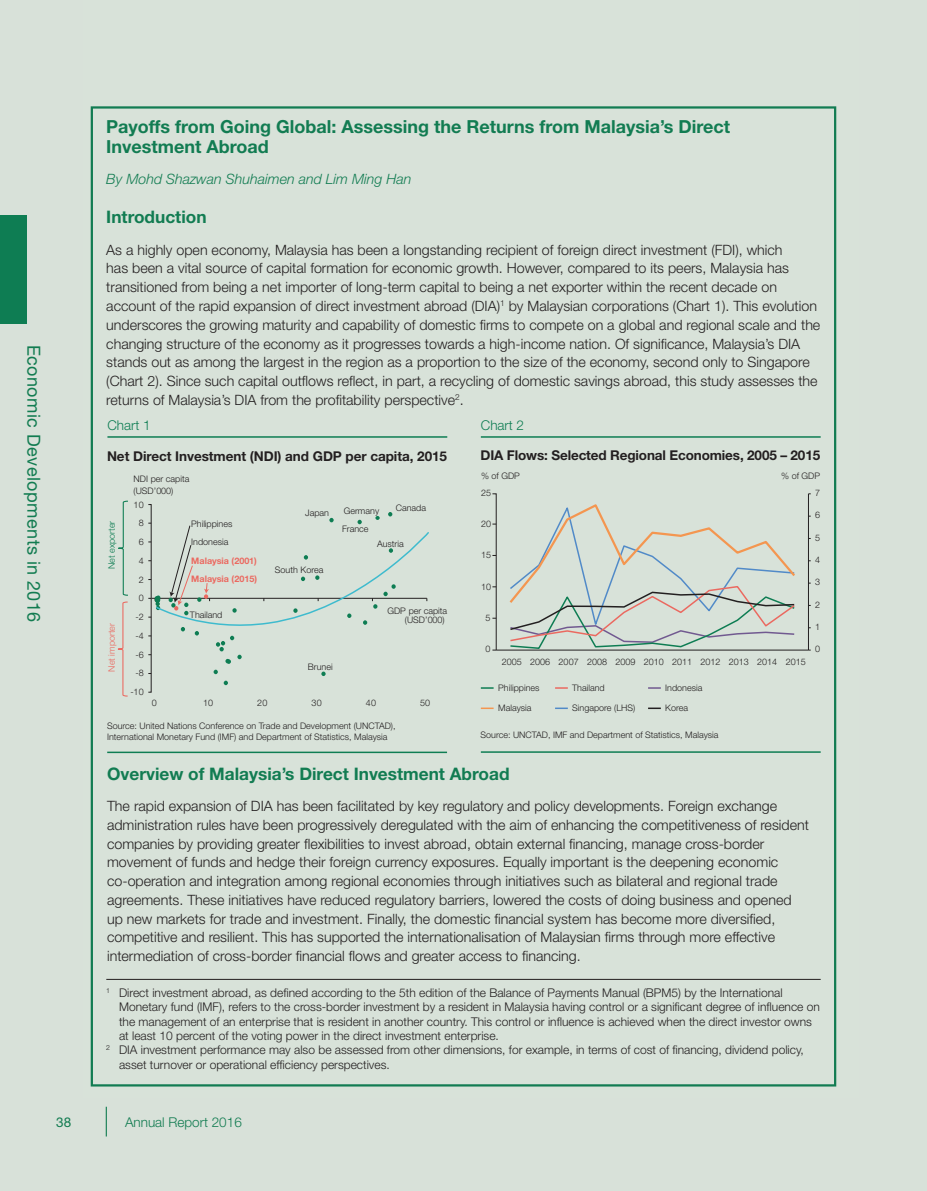
<style>
.page{position:relative;width:927px;height:1191px;background:#d8e1d9}
.page>*{position:absolute;margin:0;border:0;box-sizing:border-box;transform-origin:0 0}
.t1{font:700 18px/19.5px "Helvetica Neue";color:#127c52}
.t2{font:18px "Helvetica Neue";letter-spacing:.025em;color:#127c51}
.t3{font:700 17.25px "Helvetica Neue";color:#127c52}
.t4{font:300 14.25px/18.8px "Helvetica Neue";color:#231f20}
.t5{font:italic 300 14.25px "Helvetica Neue";color:#127c52}
.t6{font:700 13.5px "Helvetica Neue";letter-spacing:-.01em;color:#231f20}
.t7{font:300 13.5px "Helvetica Neue";color:#127c51}
.t8{font:300 13.5px "Helvetica Neue";color:#0e7d53}
.t9{font:13.5px "Helvetica Neue";color:#127c51}
.t10{font:300 12px "Helvetica Neue";color:#231f20}
.t11{font:300 9px/11.4px "Helvetica Neue";color:#231f20}
.t12{font:700 9px/18.5px "Helvetica Neue";color:#eb6960}
.t13{font:300 9px "Helvetica Neue";letter-spacing:-.005em;color:#0e7d53}
.t14{font:300 9px "Helvetica Neue";letter-spacing:-.005em;color:#eb6960}
</style>
<div class="page">
<hr style="left:106px;top:1106px;width:1px;height:30px;background:#127c51">
<div style="left:0;top:215px;width:27px;height:109px;background:#0e7d53"></div>
<hr style="left:106px;top:979px;width:715px;height:1px;background:#231f20">
<hr style="left:107px;top:436px;width:340px;height:2px;background:#0e7d53">
<hr style="left:107px;top:751px;width:340px;height:2px;background:#0e7d53">
<svg style="left:118px;top:500px;width:10px;height:197px"></svg>
<svg style="left:148px;top:512px;width:281px;height:173px"></svg>
<hr style="left:481px;top:436px;width:340px;height:2px;background:#0e7d53">
<hr style="left:481px;top:751px;width:340px;height:2px;background:#0e7d53">
<svg style="left:648px;top:687px;width:13px;height:2px"></svg>
<svg style="left:481px;top:707px;width:13px;height:2px"></svg>
<svg style="left:555px;top:687px;width:13px;height:2px"></svg>
<svg style="left:481px;top:687px;width:13px;height:2px"></svg>
<svg style="left:555px;top:707px;width:13px;height:2px"></svg>
<svg style="left:648px;top:707px;width:13px;height:2px"></svg>
<hr style="left:808px;top:494px;width:1px;height:156px;background:#231f20">
<hr style="left:496px;top:649px;width:312px;height:1px;background:#231f20">
<svg style="left:507px;top:504px;width:290px;height:146px"></svg>
<svg style="left:492px;top:493px;width:5px;height:158px"></svg>
<p class="t2" style="left:45px;top:344px;width:279px;rotate:90deg">Economic Developments in 2016</p>
<p class="t1" style="left:106px;top:117px;width:625px">Payoffs from Going Global: Assessing the Returns from Malaysia’s Direct<br>Investment Abroad</p>
<p class="t5" style="left:106px;top:171px;width:307px">By Mohd Shazwan Shuhaimen and Lim Ming Han</p>
<p class="t3" style="left:106px;top:206px;width:102px">Introduction</p>
<p class="t4" style="left:106px;top:240px;width:716px">As a highly open economy, Malaysia has been a longstanding recipient of foreign direct investment (FDI), which<br>has been a vital source of capital formation for economic growth. However, compared to its peers, Malaysia has transitioned from being a net importer of long-term capital to being a net exporter within the recent decade on account of the rapid expansion of direct investment abroad (DIA)<sup>1</sup> by Malaysian corporations (Chart 1). This evolution underscores the growing maturity and capability of domestic firms to compete on a global and regional scale and the changing structure of the economy as it progresses towards a high-income nation. Of significance, Malaysia’s DIA stands out as among the largest in the region as a proportion to the size of the economy, second only to Singapore (Chart 2). Since such capital outflows reflect, in part, a recycling of domestic savings abroad, this study assesses the returns of Malaysia’s DIA from the profitability perspective<sup>2</sup>.</p>
<p class="t8" style="left:107px;top:417px;width:45px">Chart 1</p>
<p class="t6" style="left:107px;top:447px;width:342px">Net Direct Investment (NDI) and GDP per capita, 2015</p>
<p class="t13" style="left:106px;top:569px;width:50px;rotate:-90deg">Net exporter</p>
<p class="t14" style="left:106px;top:672px;width:50px;rotate:-90deg">Net importer</p>
<p class="t11" style="left:134px;top:473px;width:57px">NDI per capita (USD’000)</p>
<p class="t11" style="left:134px;top:498px;width:12px">10</p>
<p class="t11" style="left:139px;top:517px;width:7px">8</p>
<p class="t11" style="left:139px;top:536px;width:7px">6</p>
<p class="t11" style="left:139px;top:555px;width:7px">4</p>
<p class="t11" style="left:139px;top:573px;width:7px">2</p>
<p class="t11" style="left:139px;top:592px;width:7px">0</p>
<p class="t11" style="left:135px;top:611px;width:10px">-2</p>
<p class="t11" style="left:135px;top:629px;width:10px">-4</p>
<p class="t11" style="left:135px;top:648px;width:10px">-6</p>
<p class="t11" style="left:135px;top:667px;width:10px">-8</p>
<p class="t11" style="left:130px;top:686px;width:15px">-10</p>
<p class="t11" style="left:191px;top:517px;width:43px">Philippines</p>
<p class="t11" style="left:191px;top:536px;width:39px">Indonesia</p>
<p class="t12" style="left:191px;top:551px;width:67px">Malaysia (2001)<br>Malaysia (2015)</p>
<p class="t11" style="left:190px;top:609px;width:34px">Thailand</p>
<p class="t11" style="left:305px;top:506px;width:25px">Japan</p>
<p class="t11" style="left:344px;top:505px;width:37px">Germany</p>
<p class="t11" style="left:396px;top:502px;width:32px">Canada</p>
<p class="t11" style="left:275px;top:564px;width:50px">South Korea</p>
<p class="t11" style="left:342px;top:523px;width:28px">France</p>
<p class="t11" style="left:377px;top:538px;width:28px">Austria</p>
<p class="t11" style="left:387px;top:606px;width:61px;line-height:8.9px;text-align:right">GDP per capita (USD’000)</p>
<p class="t11" style="left:308px;top:660px;width:26px">Brunei</p>
<p class="t11" style="left:152px;top:697px;width:7px">0</p>
<p class="t11" style="left:203px;top:697px;width:12px">10</p>
<p class="t11" style="left:257px;top:697px;width:12px">20</p>
<p class="t11" style="left:312px;top:697px;width:12px">30</p>
<p class="t11" style="left:366px;top:697px;width:12px">40</p>
<p class="t11" style="left:420px;top:697px;width:12px">50</p>
<p class="t11" style="left:107px;top:720px;width:290px;line-height:10.8px">Source: United Nations Conference on Trade and Development (UNCTAD),<br>International Monetary Fund (IMF) and Department of Statistics, Malaysia</p>
<p class="t8" style="left:481px;top:417px;width:45px">Chart 2</p>
<p class="t6" style="left:480px;top:447px;width:341px">DIA Flows: Selected Regional Economies, 2005 – 2015</p>
<p class="t11" style="left:481px;top:470px;width:40px">% of GDP</p>
<p class="t11" style="left:781px;top:470px;width:40px">% of GDP</p>
<p class="t11" style="left:481px;top:487px;width:12px">25</p>
<p class="t11" style="left:481px;top:518px;width:12px">20</p>
<p class="t11" style="left:481px;top:549px;width:12px">15</p>
<p class="t11" style="left:481px;top:580px;width:12px">10</p>
<p class="t11" style="left:485px;top:612px;width:7px">5</p>
<p class="t11" style="left:485px;top:643px;width:7px">0</p>
<p class="t11" style="left:502px;top:655px;width:305px">2005 2006 2007 2008 2009 2010 2011 2012 2013 2014 2015</p>
<p class="t11" style="left:498px;top:682px;width:43px">Philippines</p>
<p class="t11" style="left:572px;top:682px;width:34px">Thailand</p>
<p class="t11" style="left:572px;top:702px;width:65px">Singapore (LHS)</p>
<p class="t11" style="left:665px;top:702px;width:24px">Korea</p>
<p class="t11" style="left:665px;top:682px;width:39px">Indonesia</p>
<p class="t11" style="left:498px;top:702px;width:35px">Malaysia</p>
<p class="t11" style="left:480px;top:729px;width:240px">Source: UNCTAD, IMF and Department of Statistics, Malaysia</p>
<p class="t11" style="left:815px;top:487px;width:7px">7</p>
<p class="t11" style="left:815px;top:509px;width:7px">6</p>
<p class="t11" style="left:815px;top:531px;width:7px">5</p>
<p class="t11" style="left:815px;top:554px;width:7px">4</p>
<p class="t11" style="left:815px;top:576px;width:7px">3</p>
<p class="t11" style="left:815px;top:598px;width:7px">2</p>
<p class="t11" style="left:815px;top:621px;width:7px">1</p>
<p class="t11" style="left:815px;top:643px;width:7px">0</p>
<p class="t3" style="left:107px;top:762px;width:404px">Overview of Malaysia’s Direct Investment Abroad</p>
<p class="t4" style="left:107px;top:796px;width:703px">The rapid expansion of DIA has been facilitated by key regulatory and policy developments. Foreign exchange administration rules have been progressively deregulated with the aim of enhancing the competitiveness of resident companies by providing greater flexibilities to invest abroad, obtain external financing, manage cross-border movement of funds and hedge their foreign currency exposures. Equally important is the deepening economic co-operation and integration among regional economies through initiatives such as bilateral and regional trade agreements. These initiatives have reduced regulatory barriers, lowered the costs of doing business and opened up new markets for trade and investment. Finally, the domestic financial system has become more diversified, competitive and resilient. This has supported the internationalisation of Malaysian firms through more effective intermediation of cross-border financial flows and greater access to financing.</p>
<p class="t10" style="left:106px;top:985px;width:678px"><sup>1</sup> Direct investment abroad, as defined according to the 5th edition of the Balance of Payments Manual (BPM5) by the International</p>
<p class="t10" style="left:119px;top:999px;width:702px">Monetary fund (IMF), refers to the cross-border investment by a resident in Malaysia having control or a significant degree of influence on</p>
<p class="t10" style="left:119px;top:1014px;width:694px">the management of an enterprise that is resident in another country. This control or influence is achieved when the direct investor owns</p>
<p class="t10" style="left:119px;top:1028px;width:381px">at least 10 percent of the voting power in the direct investment enterprise.</p>
<p class="t10" style="left:106px;top:1042px;width:699px"><sup>2</sup> DIA investment performance may also be assessed from other dimensions, for example, in terms of cost of financing, dividend policy,</p>
<p class="t10" style="left:119px;top:1057px;width:272px">asset turnover or operational efficiency perspectives.</p>
<p class="t9" style="left:56px;top:1114px;width:17px">38</p>
<p class="t7" style="left:125px;top:1113px;width:118px">Annual Report 2016</p>
</div>
